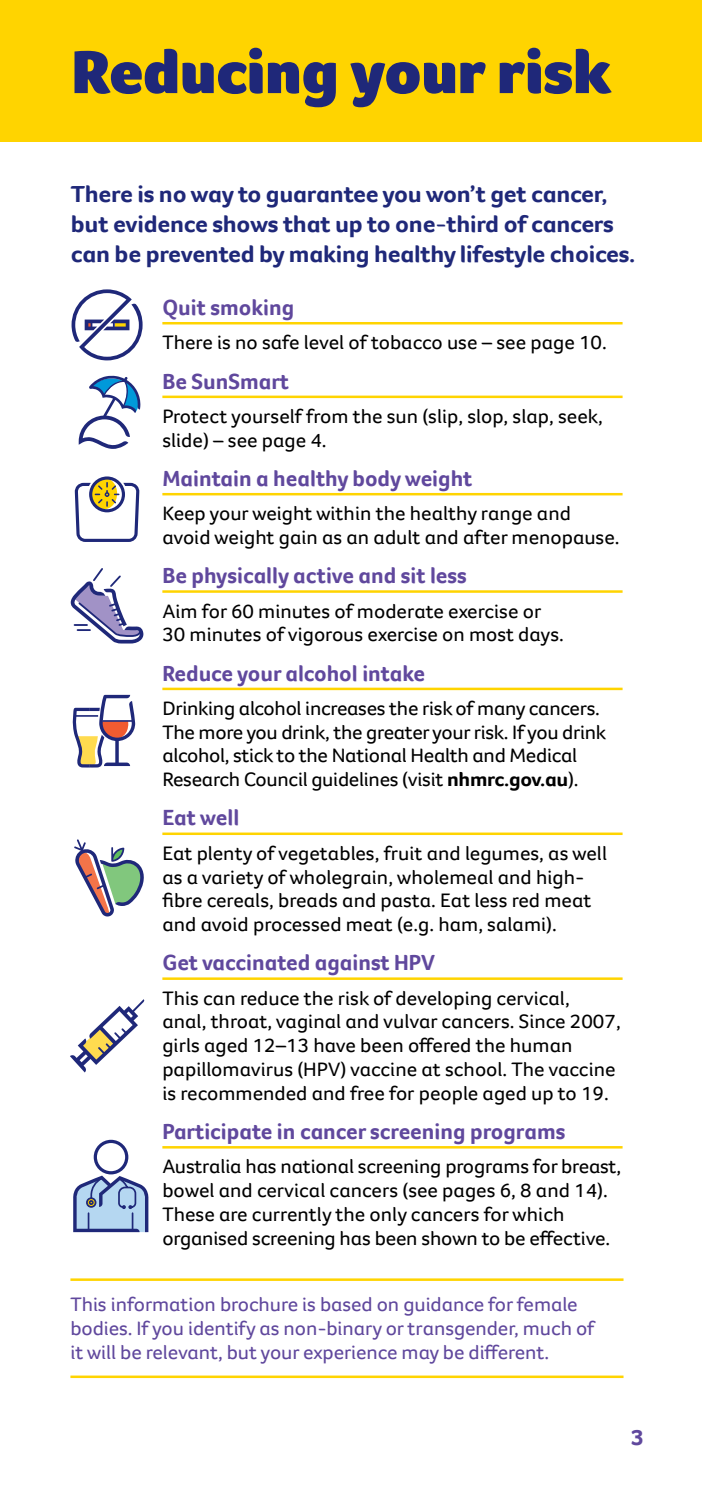
<style>
.page{position:relative;width:702px;height:1489px;background:#fff}
.page>*{position:absolute;margin:0;border:0;box-sizing:border-box;transform-origin:0 0}
.t1{font:900 62.5px "Foco CC";color:#1f2879;scale:1.05 1}
.t2{font:700 23.75px/30px "Foco CC";letter-spacing:-.01em;color:#1f2879;scale:1.05 1}
.t3{font:700 22.5px "Foco CC";color:#60489d}
.t4{font:700 22.5px "Foco CC";color:#60489d;scale:1.05 1}
.t5{font:20px/23.8px "Foco CC";color:#000;scale:1.05 1}
.t6{font:20px/23.8px "Foco CC";letter-spacing:-.005em;color:#60489d;scale:1.05 1}
.s1{font-weight:700}
</style>
<div class="page">
<div style="left:0;top:0;width:702px;height:142px;background:#ffd400"></div>
<hr style="left:70px;top:1278px;width:553px;height:2px;background:#ffd400">
<hr style="left:70px;top:1375px;width:553px;height:2px;background:#ffd400">
<hr style="left:162px;top:322px;width:460px;height:2px;background:#ffd400">
<hr style="left:162px;top:395px;width:460px;height:3px;background:#ffd400">
<hr style="left:162px;top:493px;width:460px;height:2px;background:#ffd400">
<hr style="left:162px;top:590px;width:460px;height:2px;background:#ffd400">
<hr style="left:162px;top:687px;width:460px;height:3px;background:#ffd400">
<hr style="left:162px;top:832px;width:460px;height:3px;background:#ffd400">
<hr style="left:162px;top:977px;width:460px;height:2px;background:#ffd400">
<hr style="left:162px;top:1145px;width:460px;height:3px;background:#ffd400">
<svg style="left:72px;top:289px;width:71px;height:71px"></svg>
<svg style="left:79px;top:375px;width:62px;height:74px"></svg>
<svg style="left:75px;top:476px;width:64px;height:66px"></svg>
<svg style="left:70px;top:568px;width:74px;height:75px"></svg>
<svg style="left:72px;top:694px;width:63px;height:74px"></svg>
<svg style="left:74px;top:839px;width:70px;height:78px"></svg>
<div style="left:94px;top:1139px;width:34px;height:35px;border:3px solid #1f2879;border-radius:50%"></div>
<svg style="left:73px;top:1175px;width:75px;height:56px"></svg>
<svg style="left:70px;top:999px;width:75px;height:73px"></svg>
<h1 class="t1" style="left:71px;top:31px;width:517px">Reducing your risk</h1>
<p class="t2" style="left:71px;top:179px;width:539px">There is no way to guarantee you won’t get cancer, but evidence shows that up to one-third of cancers can be prevented by making healthy lifestyle choices.</p>
<p class="t3" style="left:162px;top:292px;width:133px">Quit smoking</p>
<p class="t5" style="left:162px;top:330px;width:425px">There is no safe level of tobacco use – see page 10.</p>
<p class="t3" style="left:162px;top:366px;width:128px">Be SunSmart</p>
<p class="t5" style="left:162px;top:404px;width:421px">Protect yourself from the sun (slip, slop, slap, seek, slide) – see page 4.</p>
<p class="t3" style="left:162px;top:463px;width:311px">Maintain a healthy body weight</p>
<p class="t5" style="left:162px;top:501px;width:437px">Keep your weight within the healthy range and avoid weight gain as an adult and after menopause.</p>
<p class="t3" style="left:162px;top:560px;width:306px">Be physically active and sit less</p>
<p class="t5" style="left:162px;top:598px;width:384px">Aim for 60 minutes of moderate exercise or<br>30 minutes of vigorous exercise on most days.</p>
<p class="t3" style="left:162px;top:658px;width:264px">Reduce your alcohol intake</p>
<p class="t5" style="left:162px;top:696px;width:424px">Drinking alcohol increases the risk of many cancers.<br>The more you drink, the greater your risk. If you drink alcohol, stick to the National Health and Medical Research Council guidelines (visit <span class="s1">nhmrc.gov.au</span>).</p>
<p class="t3" style="left:162px;top:803px;width:78px">Eat well</p>
<p class="t5" style="left:162px;top:841px;width:425px">Eat plenty of vegetables, fruit and legumes, as well as a variety of wholegrain, wholemeal and high&shy;fibre cereals, breads and pasta. Eat less red meat and avoid processed meat (e.g. ham, salami).</p>
<p class="t3" style="left:162px;top:947px;width:274px">Get vaccinated against HPV</p>
<p class="t5" style="left:162px;top:985px;width:438px">This can reduce the risk of developing cervical,<br>anal, throat, vaginal and vulvar cancers. Since 2007, girls aged 12–13 have been offered the human papillomavirus (HPV) vaccine at school. The vaccine is recommended and free for people aged up to 19.</p>
<p class="t3" style="left:162px;top:1116px;width:404px">Participate in cancer screening programs</p>
<p class="t5" style="left:162px;top:1154px;width:438px">Australia has national screening programs for breast, bowel and cervical cancers (see pages 6, 8 and 14).<br>These are currently the only cancers for which organised screening has been shown to be effective.</p>
<p class="t6" style="left:70px;top:1291px;width:501px">This information brochure is based on guidance for female bodies. If you identify as non-binary or transgender, much of it will be relevant, but your experience may be different.</p>
<p class="t4" style="left:631px;top:1421px;width:14px">3</p>
</div>
